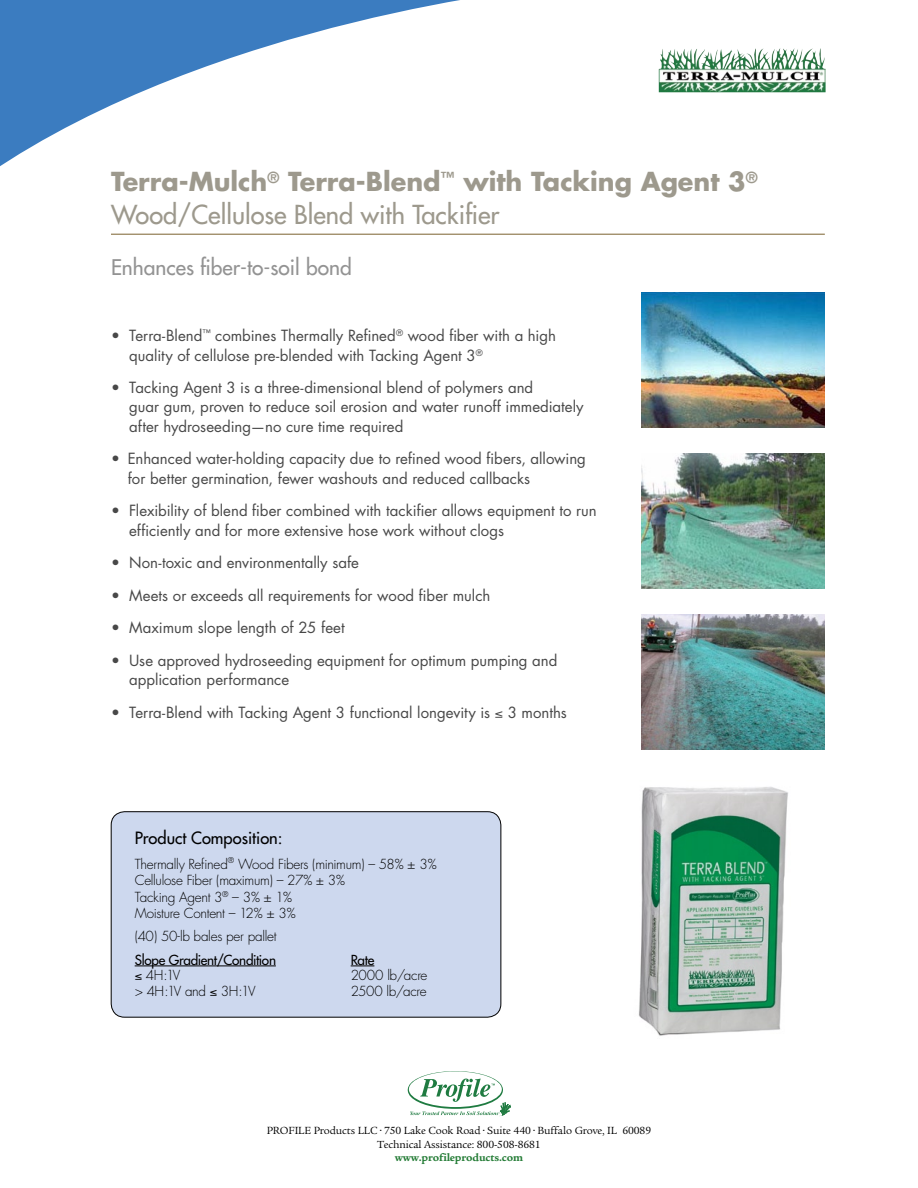
<style>
.page{position:relative;width:918px;height:1188px;background:#fff}
.page>*{position:absolute;margin:0;border:0;box-sizing:border-box;transform-origin:0 0}
.t1{font:700 25.5px/33px "Futura";color:#9d998d}
.t2{font:21px "Futura";color:#939393}
.t3{font:16.5px "Futura";color:#000}
.t4{font:15px/19.5px "Futura";color:#484848}
.t5{font:300 13.5px/16.5px "Futura";letter-spacing:-.025em;color:#000}
.t6{font:13.5px "Futura";letter-spacing:-.02em;color:#000}
.t7{font:11.25px/13.5px "Legacy Serif";letter-spacing:-.01em;color:#000;text-align:center}
.t8{font:700 11.25px "Legacy Serif";letter-spacing:-.01em;color:#247c36}
.s1{font-weight:400}
</style>
<div class="page">
<svg style="left:408px;top:1071px;width:103px;height:45px"></svg>
<div style="left:111px;top:812px;width:390px;height:205px;background:#cdd8ee;border-radius:14px"></div>
<div style="left:111px;top:812px;width:390px;height:205px;border:1px solid #000;border-radius:14px"></div>
<hr style="left:135px;top:966px;width:141px;height:1px;background:#000">
<svg style="left:351px;top:966px;width:23px;height:1px"></svg>
<hr style="left:111px;top:234px;width:714px;height:1px;background:#7a622f">
<svg style="left:0;top:0;width:460px;height:166px"></svg>
<img style="left:728px;top:48px;width:50px;height:21px">
<img style="left:641px;top:615px;width:184px;height:135px">
<img style="left:641px;top:454px;width:184px;height:135px">
<img style="left:641px;top:292px;width:184px;height:135px">
<img style="left:638px;top:786px;width:150px;height:250px">
<h1 class="t1" style="left:111px;top:165px;width:648px">Terra-Mulch<sup>®</sup> Terra-Blend<sup>™</sup> with Tacking Agent 3<sup>®<br></sup><span class="s1">Wood/Cellulose Blend with Tackifier</span></h1>
<h2 class="t2" style="left:111px;top:254px;width:242px">Enhances fiber-to-soil bond</h2>
<p class="t4" style="left:129px;top:326px;width:428px;text-indent:-18px">• Terra-Blend<sup>™</sup> combines Thermally Refined<sup>®</sup> wood fiber with a high quality of cellulose pre-blended with Tacking Agent 3<sup>®</sup></p>
<p class="t4" style="left:129px;top:378px;width:456px;text-indent:-18px">• Tacking Agent 3 is a three-dimensional blend of polymers and<br>guar gum, proven to reduce soil erosion and water runoff immediately after hydroseeding—no cure time required</p>
<p class="t4" style="left:128px;top:449px;width:460px;text-indent:-17px">• Enhanced water-holding capacity due to refined wood fibers, allowing for better germination, fewer washouts and reduced callbacks</p>
<p class="t4" style="left:129px;top:501px;width:469px;text-indent:-18px">• Flexibility of blend fiber combined with tackifier allows equipment to run efficiently and for more extensive hose work without clogs</p>
<p class="t4" style="left:111px;top:553px;width:250px">• Non-toxic and environmentally safe</p>
<p class="t4" style="left:111px;top:586px;width:381px">• Meets or exceeds all requirements for wood fiber mulch</p>
<p class="t4" style="left:111px;top:618px;width:235px">• Maximum slope length of 25 feet</p>
<p class="t4" style="left:129px;top:651px;width:430px;text-indent:-18px">• Use approved hydroseeding equipment for optimum pumping and application performance</p>
<p class="t4" style="left:111px;top:703px;width:457px">• Terra-Blend with Tacking Agent 3 functional longevity is ≤ 3 months</p>
<p class="t3" style="left:135px;top:828px;width:150px">Product Composition:</p>
<p class="t5" style="left:135px;top:856px;width:303px">Thermally Refined<sup>®</sup> Wood Fibers (minimum) – 58% ± 3% Cellulose Fiber (maximum) – 27% ± 3%<br>Tacking Agent 3<sup>®</sup> – 3% ± 1%<br>Moisture Content – 12% ± 3%</p>
<p class="t5" style="left:135px;top:929px;width:143px">(40) 50-lb bales per pallet</p>
<p class="t6" style="left:135px;top:951px;width:143px">Slope Gradient/Condition</p>
<p class="t6" style="left:351px;top:951px;width:25px">Rate</p>
<p class="t5" style="left:135px;top:967px;width:47px">≤ 4H:1V</p>
<p class="t5" style="left:351px;top:967px;width:78px">2000 lb/acre</p>
<p class="t5" style="left:135px;top:983px;width:122px">&gt; 4H:1V and ≤ 3H:1V</p>
<p class="t5" style="left:351px;top:983px;width:78px">2500 lb/acre</p>
<p class="t7" style="left:267px;top:1124px;width:386px">Profile Products LLC • 750 Lake Cook Road • Suite 440 • Buffalo Grove, IL 60089<br>Technical Assistance: 800-508-8681</p>
<p class="t8" style="left:395px;top:1151px;width:130px">www.profileproducts.com</p>
</div>
